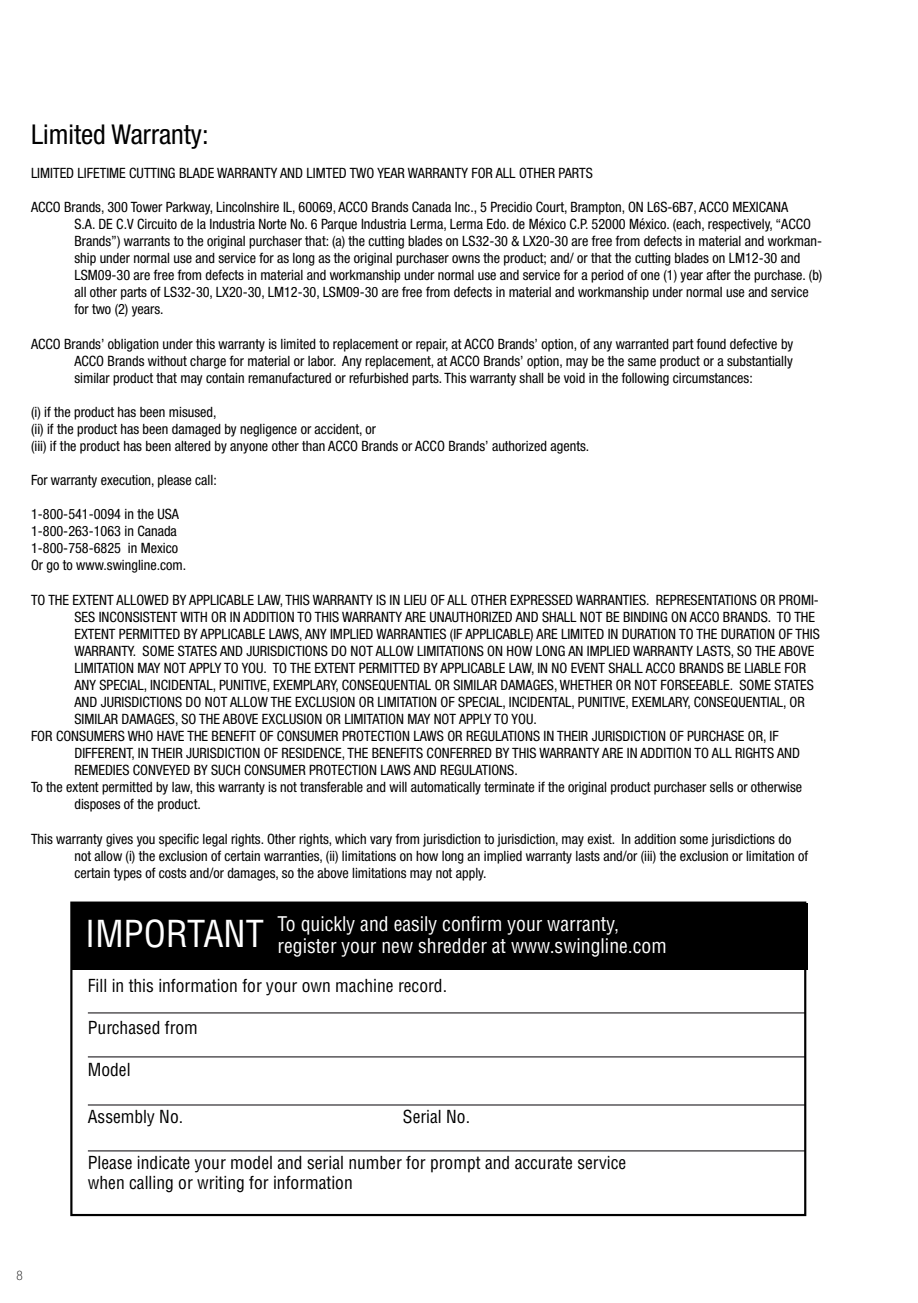
<style>
.page{position:relative;width:918px;height:1303px;background:#fff}
.page>*{position:absolute;margin:0;border:0;box-sizing:border-box;transform-origin:0 0}
.t1{font:condensed 36.3px "Helvetica LT Std";color:#fff}
.t2{font:condensed 27.3px "Helvetica Neue LT Std";color:#000}
.t3{font:condensed 19.65px/21.9px "Helvetica LT Std";color:#fff}
.t4{font:condensed 17.55px/19.6px "Helvetica LT Std";color:#000}
.t5{font:condensed 14.25px/17.1px "Helvetica Neue LT Std";color:#000}
.t6{font:100 condensed 13.2px "Helvetica Neue LT Std";color:#000}
</style>
<div class="page">
<div style="left:72px;top:903px;width:735px;height:67px;background:#000"></div>
<hr style="left:88px;top:1012px;width:717px;height:1px;background:#1a171b">
<hr style="left:88px;top:1056px;width:717px;height:1px;background:#1a171b">
<hr style="left:88px;top:1104px;width:717px;height:1px;background:#1a171b">
<hr style="left:88px;top:1150px;width:717px;height:1px;background:#1a171b">
<div style="left:70px;top:901px;width:736px;height:315px;border:2px solid #000"></div>
<h2 class="t2" style="left:31px;top:118px;width:179px">Limited Warranty:</h2>
<p class="t5" style="left:31px;top:164px;width:563px">LIMITED LIFETIME CUTTING BLADE WARRANTY AND LIMTED TWO YEAR WARRANTY FOR ALL OTHER PARTS</p>
<p class="t5" style="left:74px;top:198px;width:749px;text-indent:-43px">ACCO Brands, 300 Tower Parkway, Lincolnshire IL, 60069, ACCO Brands Canada Inc., 5 Precidio Court, Brampton, ON L6S-6B7, ACCO MEXICANA<br>S.A. DE C.V Circuito de la Industria Norte No. 6 Parque Industria Lerma, Lerma Edo. de México C.P. 52000 México. (each, respectively, “ACCO Brands”) warrants to the original purchaser that: (a) the cutting blades on LS32-30 &amp; LX20-30 are free from defects in material and workman&shy;ship under normal use and service for as long as the original purchaser owns the product; and/ or that the cutting blades on LM12-30 and LSM09-30 are free from defects in material and workmanship under normal use and service for a period of one (1) year after the purchase. (b) all other parts of LS32-30, LX20-30, LM12-30, LSM09-30 are free from defects in material and workmanship under normal use and service for two (2) years.</p>
<p class="t5" style="left:74px;top:335px;width:720px;text-align:justify;text-indent:-43px">ACCO Brands’ obligation under this warranty is limited to replacement or repair, at ACCO Brands’ option, of any warranted part found defective by ACCO Brands without charge for material or labor. Any replacement, at ACCO Brands’ option, may be the same product or a substantially similar product that may contain remanufactured or refurbished parts. This warranty shall be void in the following circumstances:</p>
<p class="t5" style="left:31px;top:403px;width:560px">(i) if the product has been misused,<br>(ii) if the product has been damaged by negligence or accident, or<br>(iii) if the product has been altered by anyone other than ACCO Brands or ACCO Brands’ authorized agents.</p>
<p class="t5" style="left:31px;top:471px;width:187px">For warranty execution, please call:</p>
<p class="t5" style="left:31px;top:505px;width:157px">1-800-541-0094 in the USA<br>1-800-263-1063 in Canada<br>1-800-758-6825 in Mexico<br>Or go to www.swingline.com.</p>
<p class="t5" style="left:31px;top:591px;width:789px">TO THE EXTENT ALLOWED BY APPLICABLE LAW, THIS WARRANTY IS IN LIEU OF ALL OTHER EXPRESSED WARRANTIES. REPRESENTATIONS OR PROMI-</p>
<p class="t5" style="left:74px;top:608px;width:742px">SES INCONSISTENT WITH OR IN ADDITION TO THIS WARRANTY ARE UNAUTHORIZED AND SHALL NOT BE BINDING ON ACCO BRANDS. TO THE</p>
<p class="t5" style="left:74px;top:625px;width:747px">EXTENT PERMITTED BY APPLICABLE LAWS, ANY IMPLIED WARRANTIES (IF APPLICABLE) ARE LIMITED IN DURATION TO THE DURATION OF THIS</p>
<p class="t5" style="left:74px;top:642px;width:741px">WARRANTY. SOME STATES AND JURISDICTIONS DO NOT ALLOW LIMITATIONS ON HOW LONG AN IMPLIED WARRANTY LASTS, SO THE ABOVE</p>
<p class="t5" style="left:74px;top:659px;width:733px">LIMITATION MAY NOT APPLY TO YOU. TO THE EXTENT PERMITTED BY APPLICABLE LAW, IN NO EVENT SHALL ACCO BRANDS BE LIABLE FOR</p>
<p class="t5" style="left:74px;top:676px;width:741px">ANY SPECIAL, INCIDENTAL, PUNITIVE, EXEMPLARY, CONSEQUENTIAL OR SIMILAR DAMAGES, WHETHER OR NOT FORSEEABLE. SOME STATES</p>
<p class="t5" style="left:74px;top:693px;width:732px">AND JURISDICTIONS DO NOT ALLOW THE EXCLUSION OR LIMITATION OF SPECIAL, INCIDENTAL, PUNITIVE, EXEMLARY, CONSEQUENTIAL, OR</p>
<p class="t5" style="left:74px;top:710px;width:464px">SIMILAR DAMAGES, SO THE ABOVE EXCLUSION OR LIMITATION MAY NOT APPLY TO YOU.</p>
<p class="t5" style="left:31px;top:727px;width:749px">FOR CONSUMERS WHO HAVE THE BENEFIT OF CONSUMER PROTECTION LAWS OR REGULATIONS IN THEIR JURISDICTION OF PURCHASE OR, IF</p>
<p class="t5" style="left:74px;top:744px;width:727px">DIFFERENT, IN THEIR JURISDICTION OF RESIDENCE, THE BENEFITS CONFERRED BY THIS WARRANTY ARE IN ADDITION TO ALL RIGHTS AND</p>
<p class="t5" style="left:74px;top:761px;width:445px">REMEDIES CONVEYED BY SUCH CONSUMER PROTECTION LAWS AND REGULATIONS.</p>
<p class="t5" style="left:31px;top:778px;width:773px">To the extent permitted by law, this warranty is not transferable and will automatically terminate if the original product purchaser sells or otherwise</p>
<p class="t5" style="left:74px;top:796px;width:128px">disposes of the product.</p>
<p class="t5" style="left:74px;top:830px;width:735px;text-indent:-43px">This warranty gives you specific legal rights. Other rights, which vary from jurisdiction to jurisdiction, may exist. In addition some jurisdictions do not allow (i) the exclusion of certain warranties, (ii) limitations on how long an implied warranty lasts and/or (iii) the exclusion or limitation of certain types of costs and/or damages, so the above limitations may not apply.</p>
<h1 class="t1" style="left:85px;top:911px;width:180px">IMPORTANT</h1>
<h3 class="t3" style="left:278px;top:912px;width:391px">To quickly and easily confirm your warranty, register your new shredder at www.swingline.com</h3>
<p class="t4" style="left:88px;top:975px;width:361px">Fill in this information for your own machine record.</p>
<p class="t4" style="left:88px;top:1017px;width:112px">Purchased from</p>
<p class="t4" style="left:88px;top:1059px;width:44px">Model</p>
<p class="t4" style="left:88px;top:1106px;width:97px">Assembly No.</p>
<p class="t4" style="left:403px;top:1106px;width:69px">Serial No.</p>
<p class="t4" style="left:88px;top:1152px;width:540px">Please indicate your model and serial number for prompt and accurate service when calling or writing for information</p>
<p class="t6" style="left:16px;top:1268px;width:8px">8</p>
</div>
